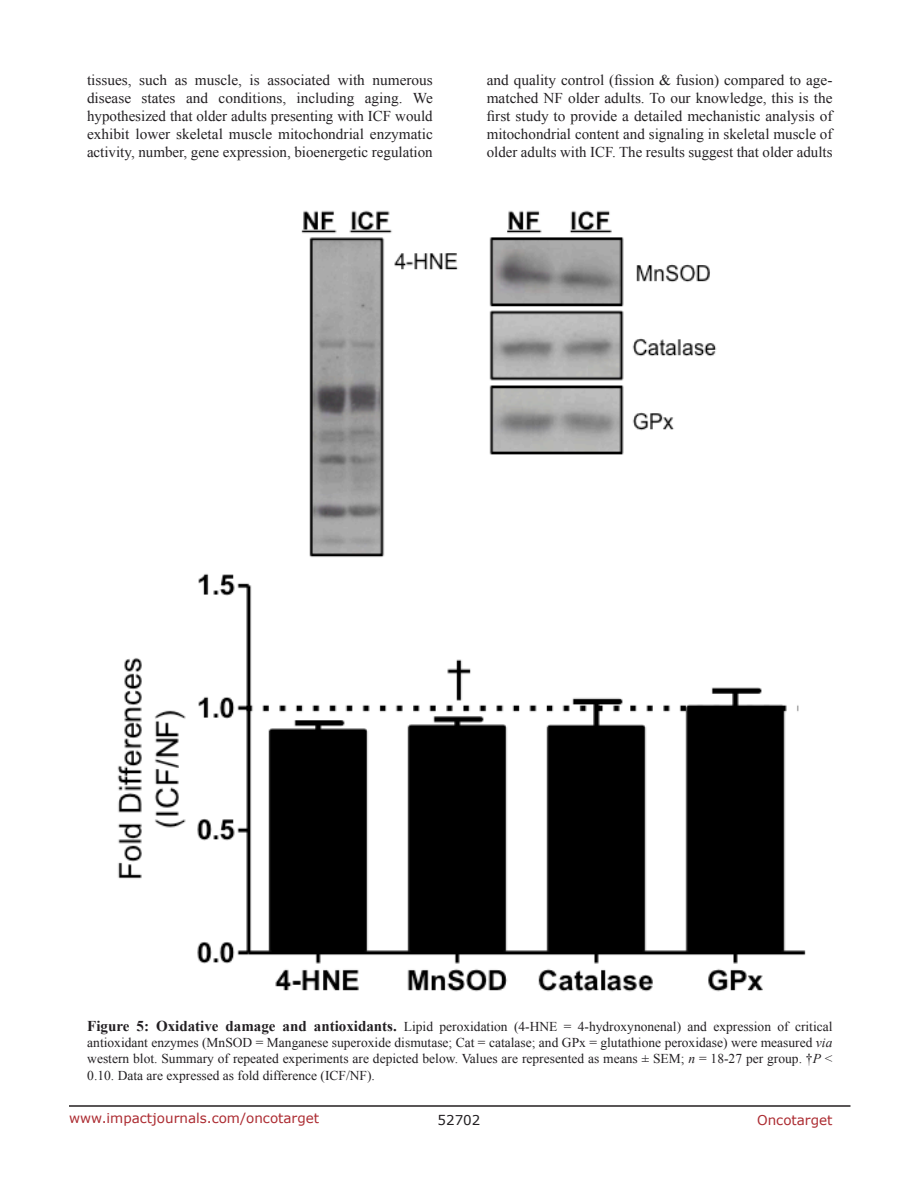
<style>
.page{position:relative;width:918px;height:1188px;background:#fff}
.page>*{position:absolute;margin:0;border:0;box-sizing:border-box;transform-origin:0 0}
.t1{font:15px/18px "Times New Roman";color:#221f22;text-align:justify}
.t2{font:13.5px/16.2px "Times New Roman";color:#221f22;text-align:justify}
.t3{font:13.5px "Verdana";color:#ac2b31}
.t4{font:13.5px "Verdana";color:#221f22}
.s1{font-weight:700;font-size:15px}
.s2{font-style:italic}
</style>
<div class="page">
<hr style="left:69px;top:1105px;width:781px;height:2px;background:#231f20">
<img style="left:117px;top:210px;width:689px;height:782px">
<p class="t1" style="left:87px;top:71px;width:347px">tissues, such as muscle, is associated with numerous disease states and conditions, including aging. We hypothesized that older adults presenting with ICF would exhibit lower skeletal muscle mitochondrial enzymatic activity, number, gene expression, bioenergetic regulation</p>
<p class="t1" style="left:487px;top:71px;width:347px">and quality control (fission &amp; fusion) compared to age&shy;matched NF older adults. To our knowledge, this is the first study to provide a detailed mechanistic analysis of mitochondrial content and signaling in skeletal muscle of older adults with ICF. The results suggest that older adults</p>
<p class="t2" style="left:87px;top:1018px;width:747px"><span class="s1">Figure 5: Oxidative damage and antioxidants.</span> Lipid peroxidation (4-HNE = 4-hydroxynonenal) and expression of critical antioxidant enzymes (MnSOD = Manganese superoxide dismutase; Cat = catalase; and GPx = glutathione peroxidase) were measured <span class="s2">via </span>western blot. Summary of repeated experiments are depicted below. Values are represented as means ± SEM; <span class="s2">n</span> = 18-27 per group. †<span class="s2">P</span> &lt; 0.10. Data are expressed as fold difference (ICF/NF).</p>
<p class="t3" style="left:69px;top:1109px;width:252px">www.impactjournals.com/oncotarget</p>
<p class="t4" style="left:438px;top:1111px;width:44px">52702</p>
<p class="t3" style="left:757px;top:1111px;width:77px">Oncotarget</p>
</div>
